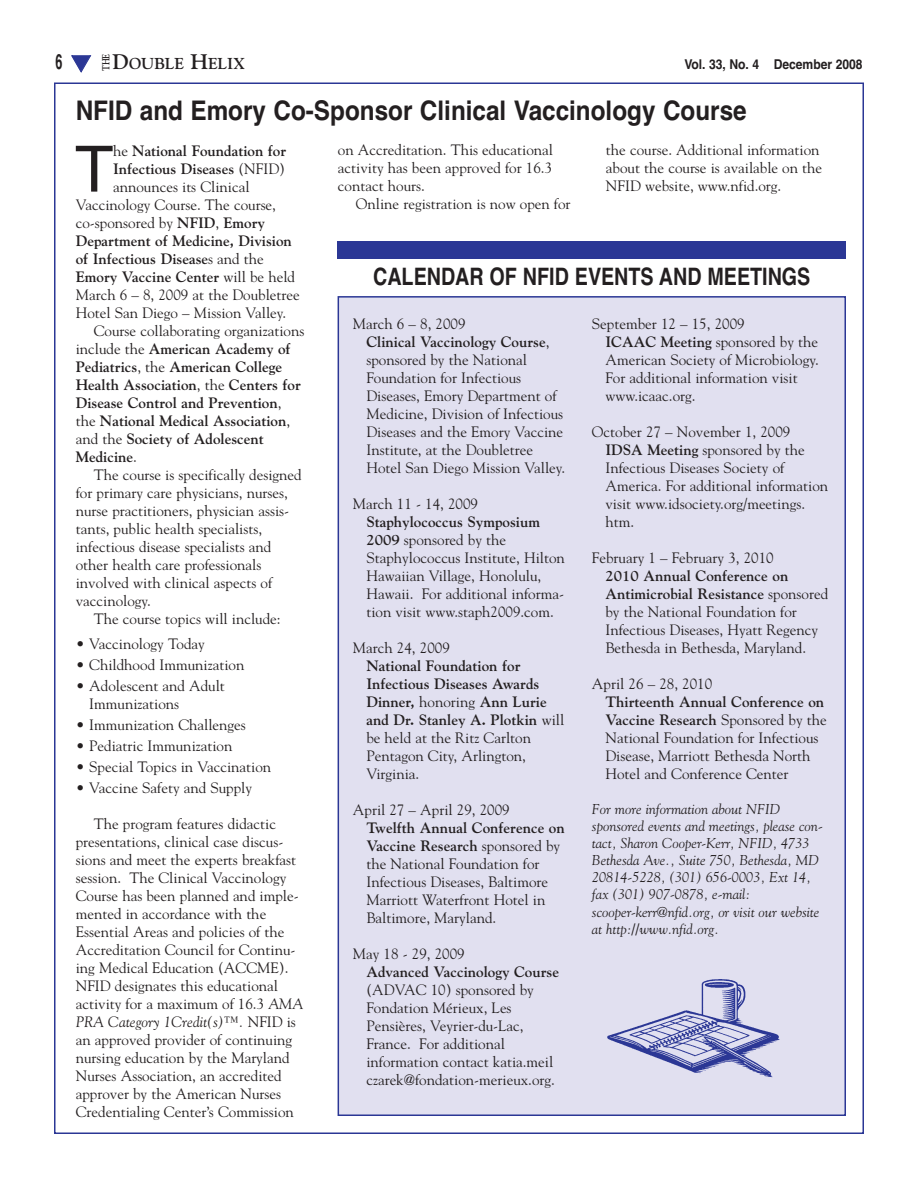
<style>
.page{position:relative;width:918px;height:1188px;background:#fff}
.page>*{position:absolute;margin:0;border:0;box-sizing:border-box;transform-origin:0 0}
.t1{font:63.9px "Helvetica";color:#231f20}
.t2{font:700 27px "Helvetica";color:#231f20;scale:.9 1}
.t3{font:700 24px "Helvetica";color:#231f20;scale:.82 1}
.t4{font:700 21px "Helvetica";color:#231f20;scale:.6 1}
.t5{font:700 15.75px "Goudy";color:#231f20}
.t6{font:15px/18px "Goudy";color:#231f20}
.t7{font:700 15px/18px "Goudy";color:#231f20}
.t8{font:italic 14.25px/17.1px "Goudy";color:#231f20}
.t9{font:700 13.5px "Helvetica";letter-spacing:-.005em;color:#231f20;scale:.9 1}
.t10{font:700 10.2px "Goudy";color:#231f20;scale:.8 1}
.s1{color:#2b3795}
.s2{font-size:21px}
.s3{font-weight:400}
.s4{font-weight:700}
.s5{font-style:italic}
</style>
<div class="page">
<div style="left:338px;top:297px;width:507px;height:818px;background:#e1e0f0"></div>
<div style="left:338px;top:241px;width:508px;height:18px;background:#2b3795"></div>
<img style="left:607px;top:979px;width:173px;height:99px">
<h3 class="t4" style="left:56px;top:54px;width:60px">6 <span class="s1">▼</span></h3>
<p class="t10" style="left:102px;top:71px;width:24px;rotate:-90deg">THE</p>
<p class="t5" style="left:113px;top:57px;width:134px"><span class="s2">D</span>OUBLE <span class="s2">H</span>ELIX</p>
<p class="t9" style="left:684px;top:59px;width:199px">Vol. 33, No. 4 December 2008</p>
<h2 class="t2" style="left:76px;top:101px;width:747px">NFID and Emory Co-Sponsor Clinical Vaccinology Course</h2>
<h1 class="t1" style="left:75px;top:146px;width:40px">T</h1>
<p class="t7" style="left:113px;top:143px;width:175px"><span class="s3">he</span> National Foundation for</p>
<p class="t6" style="left:606px;top:142px;width:218px">the course. Additional information about the course is available on the<br>NFID website, www.nfid.org.</p>
<p class="t6" style="left:338px;top:142px;width:217px;text-align:justify">on Accreditation. This educational activity has been approved for 16.3 contact hours.</p>
<p class="t6" style="left:356px;top:196px;width:216px">Online registration is now open for</p>
<p class="t7" style="left:113px;top:161px;width:173px">Infectious Diseases <span class="s3">(NFID)</span></p>
<p class="t6" style="left:113px;top:179px;width:138px">announces its Clinical</p>
<p class="t6" style="left:76px;top:197px;width:202px">Vaccinology Course. The course,</p>
<p class="t6" style="left:76px;top:215px;width:191px">co-sponsored by <span class="s4">NFID</span>, <span class="s4">Emory</span></p>
<p class="t7" style="left:76px;top:233px;width:218px">Department of Medicine, Division</p>
<p class="t7" style="left:76px;top:251px;width:190px">of Infectious Disease<span class="s3">s and the</span></p>
<p class="t7" style="left:76px;top:269px;width:221px">Emory Vaccine Center <span class="s3">will be held</span></p>
<p class="t6" style="left:76px;top:287px;width:226px">March 6 – 8, 2009 at the Doubletree</p>
<p class="t6" style="left:76px;top:305px;width:212px">Hotel San Diego – Mission Valley.</p>
<p class="t6" style="left:94px;top:323px;width:212px">Course collaborating organizations</p>
<p class="t7" style="left:76px;top:341px;width:216px"><span class="s3">include the</span> American Academy of</p>
<p class="t7" style="left:76px;top:359px;width:208px">Pediatrics<span class="s3">, the</span> American College</p>
<p class="t7" style="left:76px;top:377px;width:227px">Health Association<span class="s3">, the</span> Centers for</p>
<p class="t7" style="left:76px;top:395px;width:207px">Disease Control and Prevention<span class="s3">,</span></p>
<p class="t7" style="left:76px;top:413px;width:216px"><span class="s3">the</span> National Medical Association<span class="s3">,</span></p>
<p class="t7" style="left:76px;top:431px;width:190px"><span class="s3">and the</span> Society of Adolescent</p>
<p class="t7" style="left:76px;top:449px;width:63px">Medicine<span class="s3">.</span></p>
<p class="t6" style="left:94px;top:467px;width:210px">The course is specifically designed</p>
<p class="t6" style="left:76px;top:485px;width:214px">for primary care physicians, nurses,</p>
<p class="t6" style="left:76px;top:503px;width:215px">nurse practitioners, physician assis-</p>
<p class="t6" style="left:76px;top:521px;width:188px">tants, public health specialists,</p>
<p class="t6" style="left:76px;top:539px;width:197px">infectious disease specialists and</p>
<p class="t6" style="left:76px;top:557px;width:187px">other health care professionals</p>
<p class="t6" style="left:76px;top:575px;width:198px">involved with clinical aspects of</p>
<p class="t6" style="left:76px;top:593px;width:77px">vaccinology.</p>
<p class="t6" style="left:94px;top:611px;width:188px">The course topics will include:</p>
<p class="t6" style="left:76px;top:636px;width:131px">• Vaccinology Today</p>
<p class="t6" style="left:76px;top:657px;width:170px">• Childhood Immunization</p>
<p class="t6" style="left:89px;top:678px;width:137px;text-indent:-14px">• Adolescent and Adult<br>Immunizations</p>
<p class="t6" style="left:76px;top:717px;width:172px">• Immunization Challenges</p>
<p class="t6" style="left:76px;top:738px;width:158px">• Pediatric Immunization</p>
<p class="t6" style="left:76px;top:759px;width:197px">• Special Topics in Vaccination</p>
<p class="t6" style="left:76px;top:780px;width:178px">• Vaccine Safety and Supply</p>
<p class="t6" style="left:76px;top:816px;width:229px;text-indent:18px">The program features didactic presentations, clinical case discus&shy;sions and meet the experts breakfast session. The Clinical Vaccinology Course has been planned and imple&shy;mented in accordance with the Essential Areas and policies of the Accreditation Council for Continu&shy;ing Medical Education (ACCME).<br>NFID designates this educational activity for a maximum of 16.3 <span class="s5">AMA PRA Category 1Credit(s)™.</span> NFID is an approved provider of continuing nursing education by the Maryland Nurses Association, an accredited approver by the American Nurses Credentialing Center’s Commission</p>
<h3 class="t3" style="left:373px;top:268px;width:535px">CALENDAR OF NFID EVENTS AND MEETINGS</h3>
<p class="t6" style="left:366px;top:315px;width:200px;text-indent:-14px">March 6 – 8, 2009<br><span class="s4">Clinical Vaccinology Course</span>, sponsored by the National<br>Foundation for Infectious<br>Diseases, Emory Department of<br>Medicine, Division of Infectious<br>Diseases and the Emory Vaccine<br>Institute, at the Doubletree<br>Hotel San Diego Mission Valley.</p>
<p class="t6" style="left:353px;top:495px;width:127px">March 11 - 14, 2009</p>
<p class="t6" style="left:366px;top:513px;width:200px"><span class="s4">Staphylococcus Symposium<br>2009</span> sponsored by the<br>Staphylococcus Institute, Hilton<br>Hawaiian Village, Honolulu,<br>Hawaii. For additional informa&shy;tion visit www.staph2009.com.</p>
<p class="t6" style="left:353px;top:639px;width:98px">March 24, 2009</p>
<p class="t7" style="left:366px;top:657px;width:199px">National Foundation for<br>Infectious Diseases Awards<br>Dinner, <span class="s3">honoring</span> Ann Lurie and Dr. Stanley A. Plotkin <span class="s3">will be held at the Ritz Carlton<br>Pentagon City, Arlington,<br>Virginia.</span></p>
<p class="t6" style="left:353px;top:801px;width:158px">April 27 – April 29, 2009</p>
<p class="t6" style="left:366px;top:819px;width:200px"><span class="s4">Twelfth Annual Conference on<br>Vaccine Research</span> sponsored by the National Foundation for<br>Infectious Diseases, Baltimore<br>Marriott Waterfront Hotel in<br>Baltimore, Maryland.</p>
<p class="t6" style="left:353px;top:945px;width:113px">May 18 - 29, 2009</p>
<p class="t7" style="left:366px;top:963px;width:194px">Advanced Vaccinology Course</p>
<p class="t6" style="left:366px;top:981px;width:190px">(ADVAC 10) sponsored by<br>Fondation Mérieux, Les<br>Pensières, Veyrier-du-Lac,<br>France. For additional information contact katia.meil czarek@fondation-merieux.org.</p>
<p class="t6" style="left:605px;top:315px;width:215px;text-indent:-14px">September 12 – 15, 2009<br><span class="s4">ICAAC Meeting</span> sponsored by the<br>American Society of Microbiology.<br>For additional information visit www.icaac.org.</p>
<p class="t6" style="left:605px;top:423px;width:224px;text-indent:-14px">October 27 – November 1, 2009<br><span class="s4">IDSA Meeting</span> sponsored by the<br>Infectious Diseases Society of<br>America. For additional information visit www.idsociety.org/meetings. htm.</p>
<p class="t6" style="left:592px;top:549px;width:183px">February 1 – February 3, 2010</p>
<p class="t6" style="left:605px;top:567px;width:224px"><span class="s4">2010 Annual Conference on<br>Antimicrobial Resistance</span> sponsored by the National Foundation for<br>Infectious Diseases, Hyatt Regency<br>Bethesda in Bethesda, Maryland.</p>
<p class="t6" style="left:592px;top:675px;width:122px">April 26 – 28, 2010</p>
<p class="t6" style="left:605px;top:693px;width:223px"><span class="s4">Thirteenth Annual Conference on Vaccine Research</span> Sponsored by the National Foundation for Infectious Disease, Marriott Bethesda North Hotel and Conference Center</p>
<p class="t8" style="left:592px;top:802px;width:232px">For more information about NFID sponsored events and meetings, please con&shy;tact, Sharon Cooper-Kerr, NFID, 4733<br>Bethesda Ave., Suite 750, Bethesda, MD 20814-5228, (301) 656-0003, Ext 14, fax (301) 907-0878, e-mail: scooper-kerr@nfid.org, or visit our website at http://www.nfid.org.</p>
</div>
